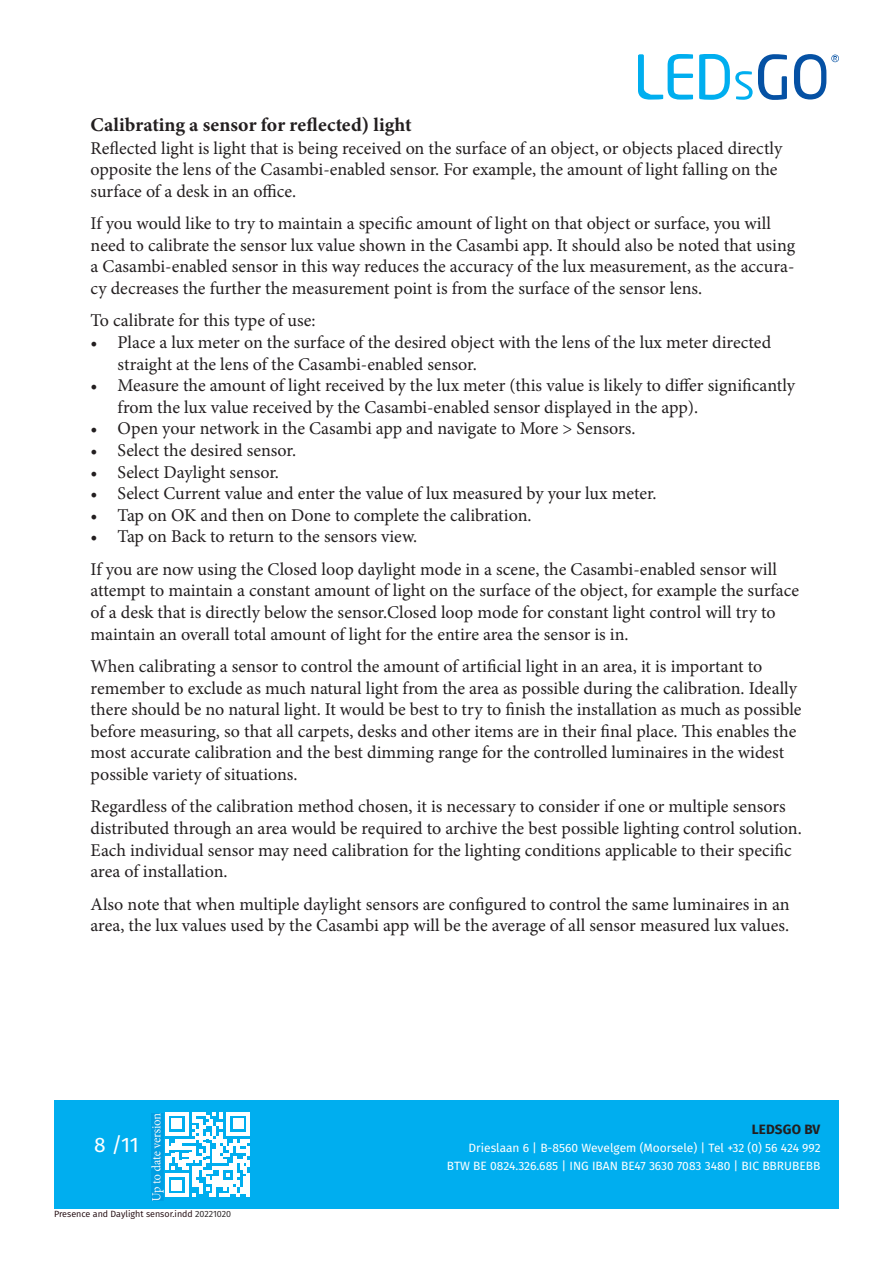
<style>
.page{position:relative;width:893px;height:1263px;background:#fff}
.page>*{position:absolute;margin:0;border:0;box-sizing:border-box;transform-origin:0 0}
.Box_Header_Text{font:21px "Fira Sans";color:#fff}
.t1{font:19.5px "Minion Variable Concept";color:#231f20}
.t2{font:18px/21.6px "Minion Pro";color:#231f20}
.Alineastijl_1{font:700 13.5px "Fira Sans";letter-spacing:.01em;color:#231f20}
.Box_Header_Text-2{font:12px "Fira Sans";color:#fff}
.t3{font:9px "Fira Sans";color:#1c0409}
.s1{color:#231f20}
</style>
<div class="page">
<div style="left:54px;top:1100px;width:785px;height:109px;background:#00aeef"></div>
<svg style="left:165px;top:1112px;width:85px;height:85px"></svg>
<img style="left:151px;top:1113px;width:13px;height:87px">
<svg style="left:638px;top:54px;width:55px;height:46px"></svg>
<svg style="left:699px;top:54px;width:88px;height:46px"></svg>
<svg style="left:794px;top:54px;width:45px;height:46px"></svg>
<p class="t1" style="left:91px;top:111px;width:323px">Calibrating a sensor for reflected) light</p>
<p class="t2" style="left:91px;top:137px;width:693px">Reflected light is light that is being received on the surface of an object, or objects placed directly opposite the lens of the Casambi-enabled sensor. For example, the amount of light falling on the surface of a desk in an office.</p>
<p class="t2" style="left:91px;top:213px;width:706px">If you would like to try to maintain a specific amount of light on that object or surface, you will need to calibrate the sensor lux value shown in the Casambi app. It should also be noted that using a Casambi-enabled sensor in this way reduces the accuracy of the lux measurement, as the accura&shy;cy decreases the further the measurement point is from the surface of the sensor lens.</p>
<p class="t2" style="left:91px;top:310px;width:226px">To calibrate for this type of use:</p>
<p class="t2" style="left:118px;top:331px;width:655px;text-indent:-27px">• Place a lux meter on the surface of the desired object with the lens of the lux meter directed straight at the lens of the Casambi-enabled sensor.</p>
<p class="t2" style="left:118px;top:375px;width:679px;text-indent:-27px">• Measure the amount of light received by the lux meter (this value is likely to differ significantly from the lux value received by the Casambi-enabled sensor displayed in the app).</p>
<p class="t2" style="left:91px;top:418px;width:546px">• Open your network in the Casambi app and navigate to More &gt; Sensors.</p>
<p class="t2" style="left:91px;top:439px;width:207px">• Select the desired sensor.</p>
<p class="t2" style="left:91px;top:461px;width:190px">• Select Daylight sensor.</p>
<p class="t2" style="left:91px;top:483px;width:568px">• Select Current value and enter the value of lux measured by your lux meter.</p>
<p class="t2" style="left:91px;top:504px;width:443px">• Tap on OK and then on Done to complete the calibration.</p>
<p class="t2" style="left:91px;top:526px;width:328px">• Tap on Back to return to the sensors view.</p>
<p class="t2" style="left:91px;top:558px;width:710px">If you are now using the Closed loop daylight mode in a scene, the Casambi-enabled sensor will attempt to maintain a constant amount of light on the surface of the object, for example the surface of a desk that is directly below the sensor.Closed loop mode for constant light control will try to maintain an overall total amount of light for the entire area the sensor is in.</p>
<p class="t2" style="left:91px;top:655px;width:712px">When calibrating a sensor to control the amount of artificial light in an area, it is important to remember to exclude as much natural light from the area as possible during the calibration. Ideally there should be no natural light. It would be best to try to finish the installation as much as possible before measuring, so that all carpets, desks and other items are in their final place. This enables the most accurate calibration and the best dimming range for the controlled luminaires in the widest possible variety of situations.</p>
<p class="t2" style="left:91px;top:796px;width:713px">Regardless of the calibration method chosen, it is necessary to consider if one or multiple sensors distributed through an area would be required to archive the best possible lighting control solution.<br>Each individual sensor may need calibration for the lighting conditions applicable to their specific area of installation.</p>
<p class="t2" style="left:91px;top:893px;width:701px">Also note that when multiple daylight sensors are configured to control the same luminaires in an area, the lux values used by the Casambi app will be the average of all sensor measured lux values.</p>
<p class="Alineastijl_1" style="left:752px;top:1118px;width:70px">LEDSGO BV</p>
<p class="Box_Header_Text" style="left:94px;top:1129px;width:46px">8 /11</p>
<p class="Box_Header_Text-2" style="left:468px;top:1139px;width:354px">Drieslaan 6 | B-8560 Wevelgem (Moorsele) | Tel +32 (0) 56 424 992</p>
<p class="Box_Header_Text-2" style="left:447px;top:1157px;width:375px">BTW BE 0824.326.685 | ING IBAN BE47 3630 7083 3480 | BIC BBRUBEBB</p>
<p class="t3" style="left:54px;top:1207px;width:179px">Presence and Daylight sensor.indd <span class="s1">20221020</span></p>
</div>
